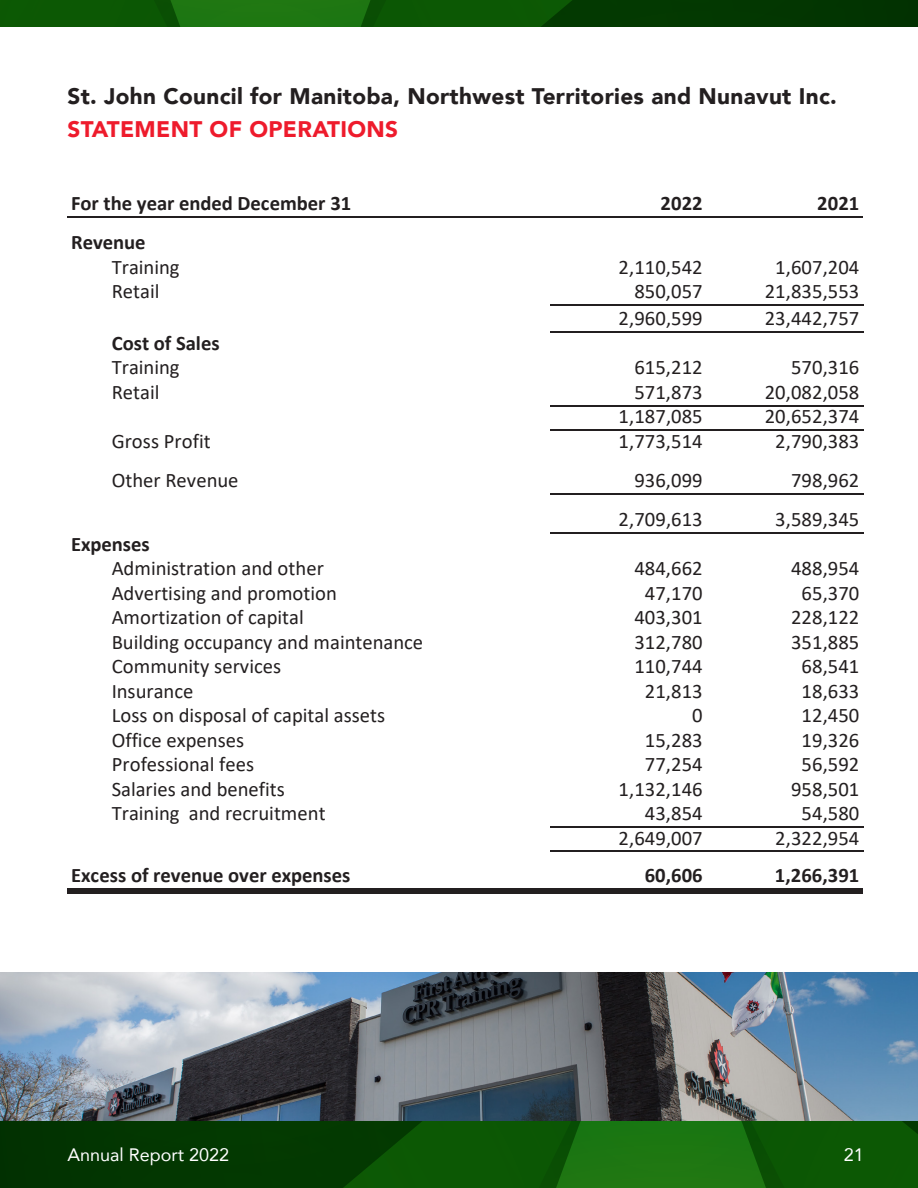
<style>
.page{position:relative;width:918px;height:1188px;background:#fff}
.page>*{position:absolute;margin:0;border:0;box-sizing:border-box;transform-origin:0 0}
.t1{font:900 22.5px "Avenir";letter-spacing:.015em;color:#231f20}
.t2{font:900 22.5px "Avenir";letter-spacing:.015em;color:#ee1b2c}
.t3{font:20.7px/24.5px "Calibri";color:#231f20}
.t4{font:700 20.7px/24.5px "Calibri";letter-spacing:-.005em;color:#231f20}
.t5{font:18px "Avenir";color:#fff}
.s1{font-weight:700}
.s2{font-weight:400}
</style>
<div class="page">
<svg style="left:0;top:1120px;width:918px;height:68px;background:#0c5007"></svg>
<svg style="left:0;top:0;width:918px;height:27px;background:#0c5105"></svg>
<img style="left:0;top:973px;width:918px;height:147px">
<hr style="left:68px;top:216px;width:795px;height:2px;background:#231f20">
<hr style="left:550px;top:304px;width:313px;height:2px;background:#231f20">
<hr style="left:550px;top:331px;width:313px;height:2px;background:#231f20">
<hr style="left:550px;top:405px;width:313px;height:2px;background:#231f20">
<hr style="left:550px;top:429px;width:313px;height:2px;background:#231f20">
<hr style="left:550px;top:493px;width:313px;height:2px;background:#231f20">
<hr style="left:550px;top:532px;width:313px;height:2px;background:#231f20">
<hr style="left:550px;top:826px;width:313px;height:2px;background:#231f20">
<hr style="left:550px;top:850px;width:313px;height:2px;background:#231f20">
<div style="left:68px;top:888px;width:795px;height:5px;background:#231f20"></div>
<p class="t1" style="left:68px;top:76px;width:771px">St. John Council for Manitoba, Northwest Territories and Nunavut Inc.</p>
<p class="t2" style="left:68px;top:110px;width:332px">STATEMENT OF OPERATIONS</p>
<p class="t4" style="left:71px;top:191px;width:282px">For the year ended December 31</p>
<p class="t4" style="left:661px;top:191px;width:44px">2022</p>
<p class="t4" style="left:817px;top:191px;width:44px">2021</p>
<p class="t3" style="left:112px;top:230px;width:69px;text-indent:-41px"><span class="s1">Revenue<br></span>Training</p>
<p class="t3" style="left:619px;top:254px;width:86px">2,110,542</p>
<p class="t3" style="left:775px;top:254px;width:86px">1,607,204</p>
<p class="t3" style="left:112px;top:279px;width:49px">Retail</p>
<p class="t3" style="left:634px;top:279px;width:70px">850,057</p>
<p class="t3" style="left:765px;top:279px;width:96px">21,835,553</p>
<p class="t3" style="left:619px;top:306px;width:86px">2,960,599</p>
<p class="t3" style="left:765px;top:306px;width:96px">23,442,757</p>
<p class="t4" style="left:112px;top:331px;width:109px">Cost of Sales<br><span class="s2">Training</span></p>
<p class="t3" style="left:634px;top:355px;width:70px">615,212</p>
<p class="t3" style="left:791px;top:355px;width:70px">570,316</p>
<p class="t3" style="left:112px;top:379px;width:49px">Retail</p>
<p class="t3" style="left:634px;top:379px;width:70px">571,873</p>
<p class="t3" style="left:765px;top:379px;width:96px">20,082,058</p>
<p class="t3" style="left:619px;top:404px;width:86px">1,187,085</p>
<p class="t3" style="left:765px;top:404px;width:96px">20,652,374</p>
<p class="t3" style="left:112px;top:428px;width:100px">Gross Profit</p>
<p class="t3" style="left:619px;top:428px;width:86px">1,773,514</p>
<p class="t3" style="left:775px;top:428px;width:86px">2,790,383</p>
<p class="t3" style="left:112px;top:468px;width:128px">Other Revenue</p>
<p class="t3" style="left:634px;top:468px;width:70px">936,099</p>
<p class="t3" style="left:791px;top:468px;width:70px">798,962</p>
<p class="t3" style="left:619px;top:507px;width:86px">2,709,613</p>
<p class="t3" style="left:775px;top:507px;width:86px">3,589,345</p>
<p class="t3" style="left:112px;top:531px;width:214px;text-indent:-41px"><span class="s1">Expenses<br></span>Administration and other</p>
<p class="t3" style="left:634px;top:556px;width:70px">484,662</p>
<p class="t3" style="left:791px;top:556px;width:70px">488,954</p>
<p class="t3" style="left:112px;top:580px;width:227px">Advertising and promotion</p>
<p class="t3" style="left:645px;top:580px;width:59px">47,170</p>
<p class="t3" style="left:802px;top:580px;width:59px">65,370</p>
<p class="t3" style="left:112px;top:605px;width:194px">Amortization of capital</p>
<p class="t3" style="left:634px;top:605px;width:70px">403,301</p>
<p class="t3" style="left:791px;top:605px;width:70px">228,122</p>
<p class="t3" style="left:112px;top:629px;width:313px">Building occupancy and maintenance</p>
<p class="t3" style="left:634px;top:629px;width:70px">312,780</p>
<p class="t3" style="left:791px;top:629px;width:70px">351,885</p>
<p class="t3" style="left:112px;top:654px;width:171px">Community services</p>
<p class="t3" style="left:634px;top:654px;width:70px">110,744</p>
<p class="t3" style="left:802px;top:654px;width:59px">68,541</p>
<p class="t3" style="left:112px;top:678px;width:83px">Insurance</p>
<p class="t3" style="left:645px;top:678px;width:59px">21,813</p>
<p class="t3" style="left:802px;top:678px;width:59px">18,633</p>
<p class="t3" style="left:112px;top:703px;width:275px">Loss on disposal of capital assets</p>
<p class="t3" style="left:692px;top:703px;width:12px">0</p>
<p class="t3" style="left:802px;top:703px;width:59px">12,450</p>
<p class="t3" style="left:112px;top:727px;width:134px">Office expenses</p>
<p class="t3" style="left:645px;top:727px;width:59px">15,283</p>
<p class="t3" style="left:802px;top:727px;width:59px">19,326</p>
<p class="t3" style="left:112px;top:752px;width:144px">Professional fees</p>
<p class="t3" style="left:645px;top:752px;width:59px">77,254</p>
<p class="t3" style="left:802px;top:752px;width:59px">56,592</p>
<p class="t3" style="left:112px;top:776px;width:175px">Salaries and benefits</p>
<p class="t3" style="left:619px;top:776px;width:86px">1,132,146</p>
<p class="t3" style="left:791px;top:776px;width:70px">958,501</p>
<p class="t3" style="left:112px;top:800px;width:215px">Training and recruitment</p>
<p class="t3" style="left:645px;top:800px;width:59px">43,854</p>
<p class="t3" style="left:802px;top:800px;width:59px">54,580</p>
<p class="t3" style="left:619px;top:825px;width:86px">2,649,007</p>
<p class="t3" style="left:775px;top:825px;width:86px">2,322,954</p>
<p class="t4" style="left:71px;top:863px;width:281px">Excess of revenue over expenses</p>
<p class="t4" style="left:645px;top:863px;width:60px">60,606</p>
<p class="t4" style="left:775px;top:863px;width:86px">1,266,391</p>
<p class="t5" style="left:68px;top:1140px;width:163px">Annual Report 2022</p>
<p class="t5" style="left:844px;top:1140px;width:22px">21</p>
</div>
